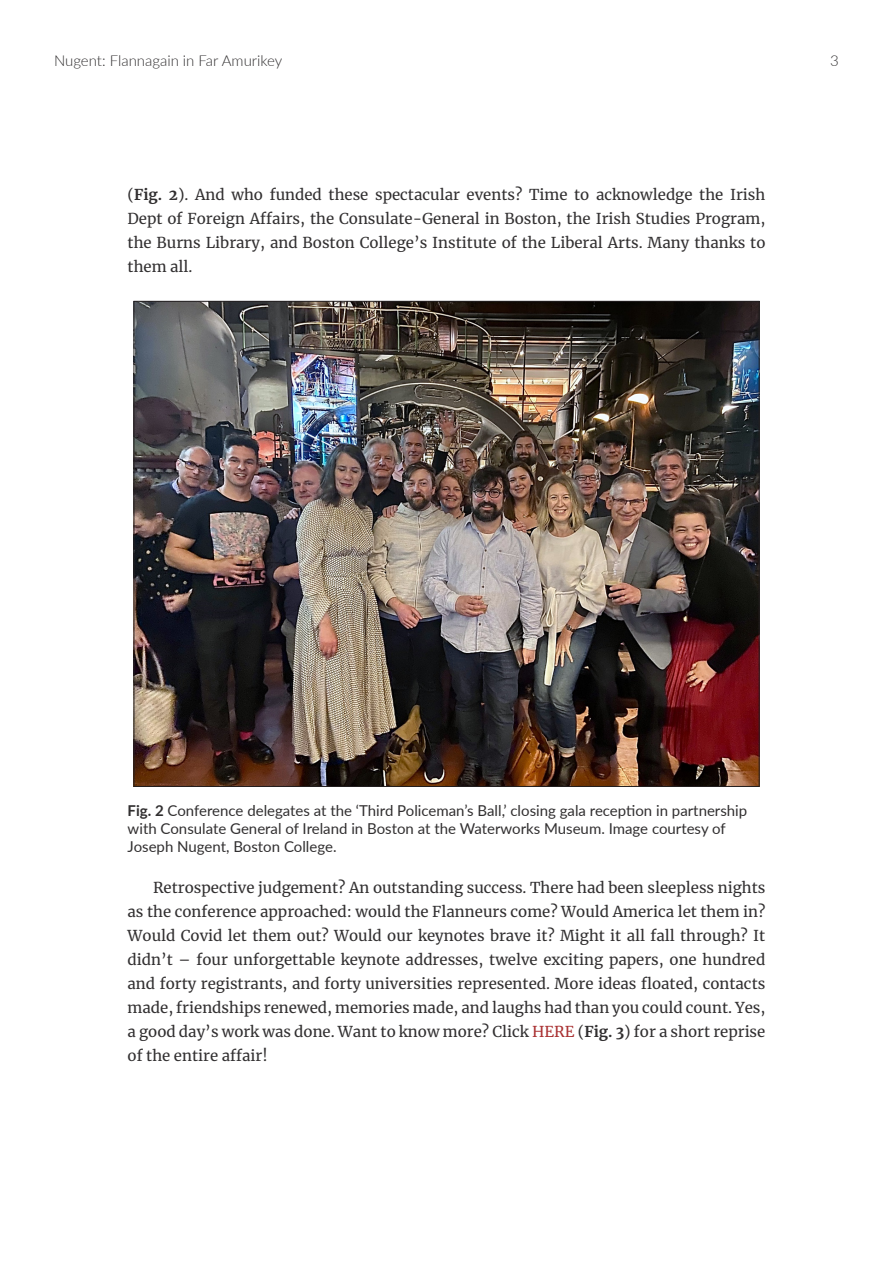
<style>
.page{position:relative;width:893px;height:1263px;background:#fff}
.page>*{position:absolute;margin:0;border:0;box-sizing:border-box;transform-origin:0 0}
.up-article-text-para{font:15px/24px "Merriweather";color:#312f30;text-align:justify}
.t1{font:15px/18px "Lato";color:#312f30}
.Folio{font:300 15px "Lato";color:#312f30}
.s1{font-weight:700}
.s2{color:#a93132}
</style>
<div class="page">
<img style="left:136px;top:303px;width:621px;height:482px">
<p class="Folio" style="left:54px;top:50px;width:230px">Nugent: Flannagain in Far Amurikey</p>
<p class="Folio" style="left:830px;top:50px;width:10px">3</p>
<p class="up-article-text-para" style="left:128px;top:182px;width:639px">(<span class="s1">Fig. 2</span>). And who funded these spectacular events? Time to acknowledge the Irish Dept of Foreign Affairs, the Consulate-General in Boston, the Irish Studies Program, the Burns Library, and Boston College’s Institute of the Liberal Arts. Many thanks to them all.</p>
<p class="t1" style="left:128px;top:800px;width:621px"><span class="s1">Fig. 2</span> Conference delegates at the ‘Third Policeman’s Ball,’ closing gala reception in partnership with Consulate General of Ireland in Boston at the Waterworks Museum. Image courtesy of<br>Joseph Nugent, Boston College.</p>
<p class="up-article-text-para" style="left:128px;top:875px;width:639px;text-indent:26px">Retrospective judgement? An outstanding success. There had been sleepless nights as the conference approached: would the Flanneurs come? Would America let them in?<br>Would Covid let them out? Would our keynotes brave it? Might it all fall through? It didn’t – four unforgettable keynote addresses, twelve exciting papers, one hundred and forty registrants, and forty universities represented. More ideas floated, contacts made, friendships renewed, memories made, and laughs had than you could count. Yes, a good day’s work was done. Want to know more? Click <span class="s2">HERE</span> (<span class="s1">Fig. 3</span>) for a short reprise of the entire affair!</p>
</div>
